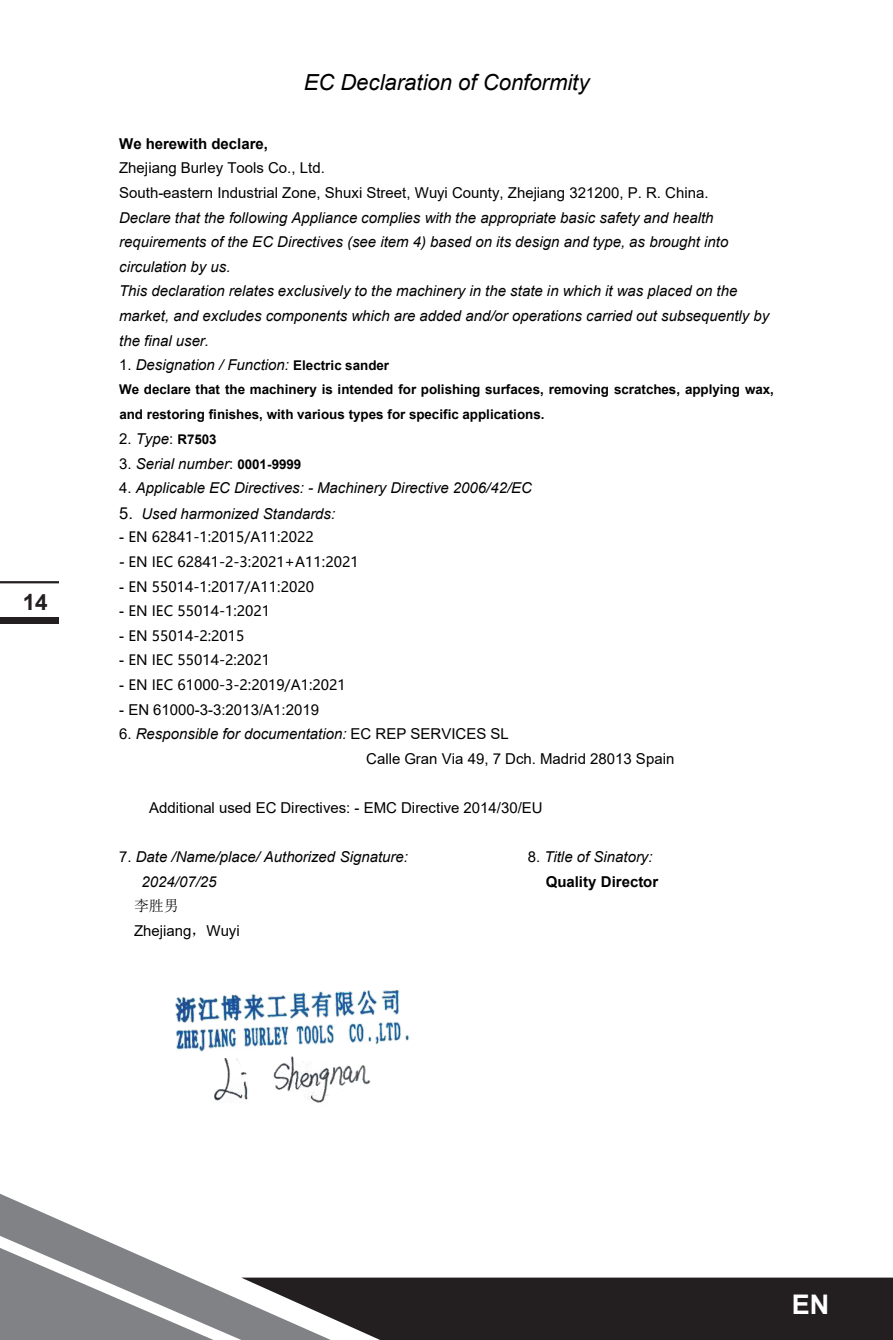
<style>
.page{position:relative;width:893px;height:1340px;background:#fff}
.page>*{position:absolute;margin:0;border:0;box-sizing:border-box;transform-origin:0 0}
.t1{font:700 27px "Arial";color:#fff}
.t2{font:700 22.5px "Arial";color:#231f20}
.t3{font:italic 22.05px "Arial";color:#000}
.t4{font:italic 15.08px/24.5px "Arial";color:#000}
.t5{font:15.08px/24.5px "Arial";color:#000}
.t6{font:700 15.08px "Arial";color:#000}
.t7{font:14.17px "Microsoft Ya Hei UI";color:#000}
.t8{font:700 13.5px/24.5px "Arial";letter-spacing:-.005em;color:#000}
.s1{font-weight:700;font-style:normal}
.s2{font-style:normal}
.s3{font-weight:700;font-style:normal;font-size:13.5px}
.s4{font-weight:400;font-size:15.08px}
.s5{font-weight:400;font-style:italic;font-size:15.08px}
.s6{font-style:normal;font-size:16.43px}
.s7{font-family:"Arial";font-size:15.08px}
.s8{font-family:"Arial";font-style:italic;font-size:15.08px}
.s9{font-style:italic}
.s10{font-family:"Sim Sun"}
</style>
<div class="page">
<div style="left:331px;top:1277px;width:562px;height:62px;background:#231f20"></div>
<svg style="left:0;top:1193px;width:331px;height:146px"></svg>
<hr style="left:0;top:581px;width:59px;height:2px;background:#231f20">
<div style="left:0;top:617px;width:59px;height:6px;background:#231f20"></div>
<img style="left:175px;top:990px;width:235px;height:113px">
<h2 class="t2" style="left:23px;top:586px;width:27px">14</h2>
<p class="t3" style="left:304px;top:68px;width:287px">EC Declaration of Conformity</p>
<p class="t4" style="left:119px;top:131px;width:652px"><span class="s1">We herewith declare,<br></span><span class="s2">Zhejiang Burley Tools Co., Ltd.<br>South-eastern Industrial Zone, Shuxi Street, Wuyi County, Zhejiang 321200, P. R. China.<br></span>Declare that the following Appliance complies with the appropriate basic safety and health requirements of the EC Directives (see item 4) based on its design and type, as brought into circulation by us.<br>This declaration relates exclusively to the machinery in the state in which it was placed on the market, and excludes components which are added and/or operations carried out subsequently by the final user.</p>
<p class="t4" style="left:119px;top:353px;width:271px"><span class="s2">1.</span> Designation / Function: <span class="s3">Electric sander</span></p>
<p class="t8" style="left:119px;top:377px;width:656px">We declare that the machinery is intended for polishing surfaces, removing scratches, applying wax, and restoring finishes, with various types for specific applications.</p>
<p class="t8" style="left:119px;top:427px;width:99px"><span class="s4">2.</span> <span class="s5">Type</span><span class="s4">:</span> R7503</p>
<p class="t4" style="left:119px;top:451px;width:184px"><span class="s2">3.</span> Serial number<span class="s2">:</span> <span class="s3">0001-9999</span></p>
<p class="t4" style="left:119px;top:476px;width:414px"><span class="s2">4.</span> Applicable EC Directives: - Machinery Directive 2006/42/EC</p>
<p class="t4" style="left:119px;top:501px;width:218px"><span class="s6">5.</span> Used harmonized Standards:</p>
<p class="t7" style="left:119px;top:528px;width:196px"><span class="s7">-</span> EN 62841-1:2015/A11:2022</p>
<p class="t7" style="left:119px;top:552px;width:241px"><span class="s8">-</span> EN IEC 62841-2-3:2021+A11:2021</p>
<p class="t7" style="left:119px;top:577px;width:196px"><span class="s7">-</span> EN 55014-1:2017/A11:2020</p>
<p class="t7" style="left:119px;top:601px;width:152px"><span class="s7">-</span> EN IEC 55014-1:2021</p>
<p class="t7" style="left:119px;top:626px;width:127px"><span class="s7">-</span> EN 55014-2:2015</p>
<p class="t7" style="left:119px;top:650px;width:152px"><span class="s7">-</span> EN IEC 55014-2:2021</p>
<p class="t7" style="left:119px;top:675px;width:228px"><span class="s7">-</span> EN IEC 61000-3-2:2019/A1:2021</p>
<p class="t5" style="left:119px;top:697px;width:201px">- EN 61000-3-3:2013/A1:2019</p>
<p class="t5" style="left:366px;top:721px;width:310px;text-indent:-247px">6. <span class="s9">Responsible for documentation:</span> EC REP SERVICES SL<br>Calle Gran Via 49, 7 Dch. Madrid 28013 Spain</p>
<p class="t5" style="left:149px;top:795px;width:395px">Additional used EC Directives: - EMC Directive 2014/30/EU</p>
<p class="t4" style="left:119px;top:845px;width:290px"><span class="s2">7.</span> Date /Name/place/ Authorized Signature:</p>
<p class="t4" style="left:528px;top:845px;width:126px"><span class="s2">8.</span> Title of Sinatory:</p>
<p class="t4" style="left:142px;top:869px;width:76px">2024/07/25</p>
<p class="t6" style="left:546px;top:871px;width:114px">Quality Director</p>
<p class="t5" style="left:134px;top:893px;width:107px"><span class="s10">李胜男<br></span>Zhejiang<span class="s10">，</span>Wuyi</p>
<h1 class="t1" style="left:792px;top:1285px;width:39px">EN</h1>
</div>
